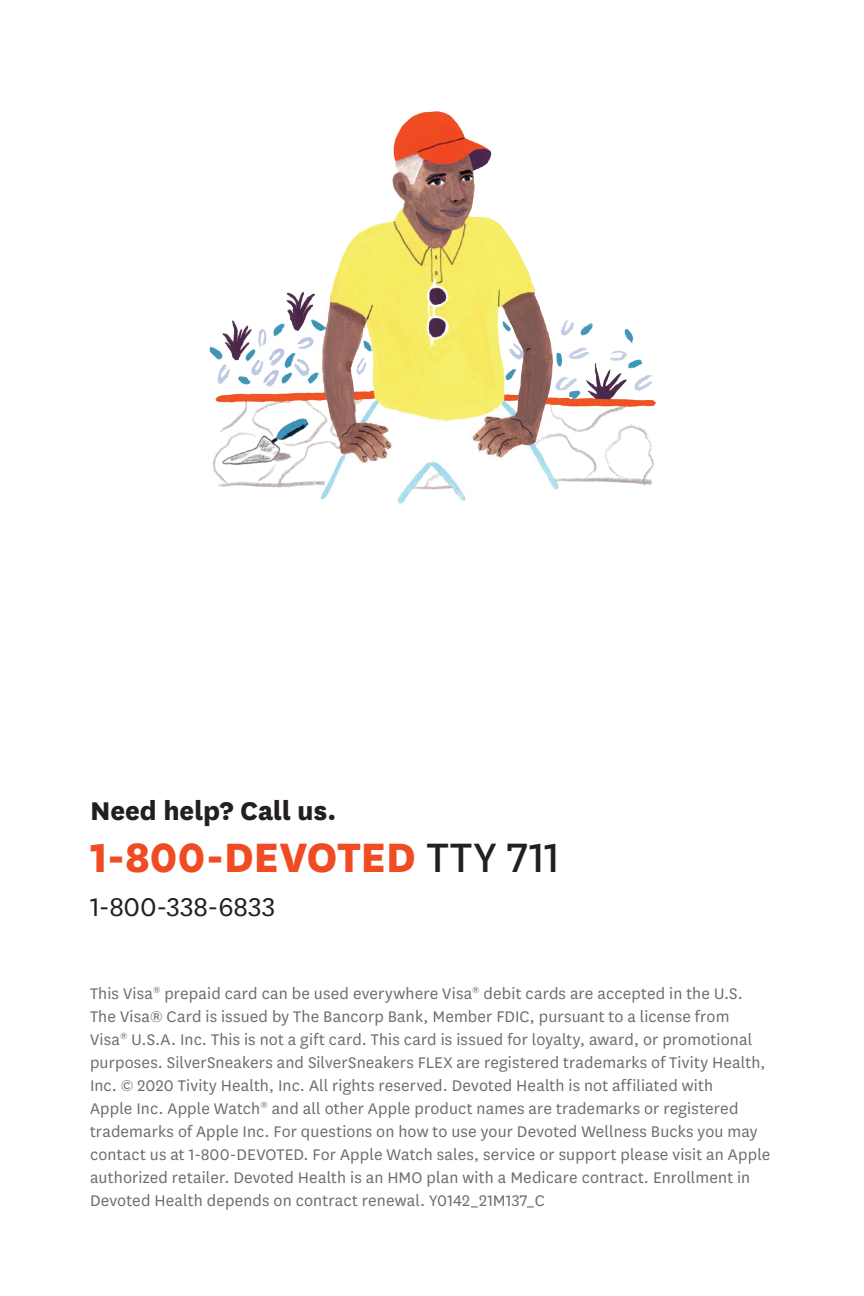
<style>
.page{position:relative;width:864px;height:1296px;background:#fff}
.page>*{position:absolute;margin:0;border:0;box-sizing:border-box;transform-origin:0 0}
.t1{font:800 48px "National";letter-spacing:-.01em;color:#f04b23}
.t2{font:800 30px "National";color:#231f20}
.t3{font:30px "National";color:#231f20}
.t4{font:18px/23px "National";letter-spacing:.01em;color:#6c6d70}
.s1{font-weight:400;color:#231f20}
</style>
<div class="page">
<hr style="left:863px;top:0;width:1px;height:1296px;background:#fbf3ef">
<img style="left:209px;top:111px;width:448px;height:393px">
<h2 class="t2" style="left:90px;top:790px;width:248px">Need help? Call us.</h2>
<h1 class="t1" style="left:90px;top:823px;width:472px">1-800-DEVOTED <span class="s1">TTY 711</span></h1>
<h2 class="t3" style="left:90px;top:887px;width:187px">1-800-338-6833</h2>
<p class="t4" style="left:90px;top:981px;width:682px">This Visa<sup>®</sup> prepaid card can be used everywhere Visa<sup>®</sup> debit cards are accepted in the U.S.<br>The Visa® Card is issued by The Bancorp Bank, Member FDIC, pursuant to a license from Visa<sup>®</sup> U.S.A. Inc. This is not a gift card. This card is issued for loyalty, award, or promotional purposes. SilverSneakers and SilverSneakers FLEX are registered trademarks of Tivity Health, Inc. © 2020 Tivity Health, Inc. All rights reserved. Devoted Health is not affiliated with<br>Apple Inc. Apple Watch<sup>®</sup> and all other Apple product names are trademarks or registered trademarks of Apple Inc. For questions on how to use your Devoted Wellness Bucks you may contact us at 1-800-DEVOTED. For Apple Watch sales, service or support please visit an Apple authorized retailer. Devoted Health is an HMO plan with a Medicare contract. Enrollment in Devoted Health depends on contract renewal. Y0142_21M137_C</p>
</div>
